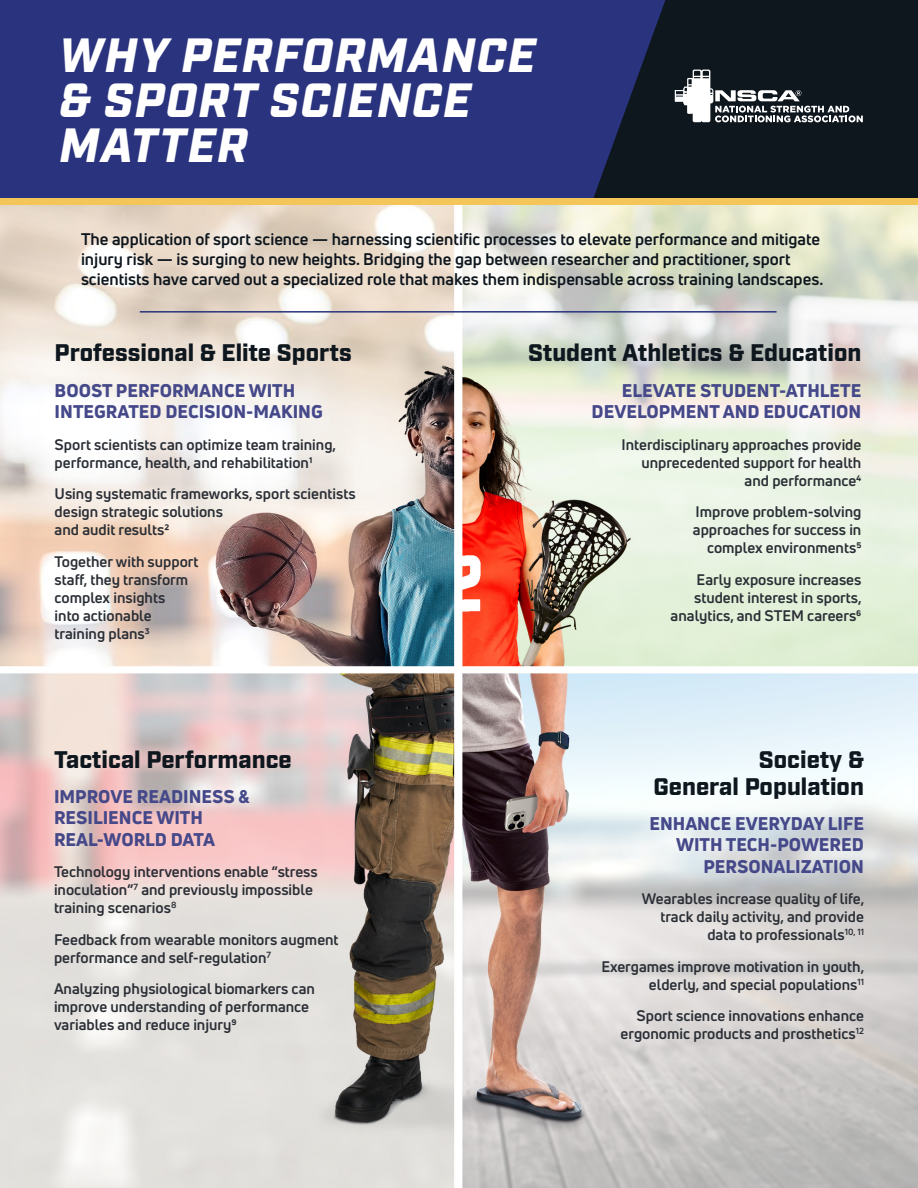
<style>
.page{position:relative;width:918px;height:1188px;background:#fff}
.page>*{position:absolute;margin:0;border:0;box-sizing:border-box;transform-origin:0 0}
.t1{font:italic 900 48px/45px "Industry";letter-spacing:.03em;color:#fff}
.t2{font:900 24px/27px "Industry";color:#0e161e;text-align:right}
.t3{font:800 18px/21.6px "Uni Neue";color:#454889}
.t4{font:700 16.5px/19.8px "Uni Neue";color:#0e161e}
.Topic{font:700 15px/18px "Uni Neue";color:#2a2e35}
</style>
<div class="page">
<img style="left:0;top:205px;width:918px;height:983px">
<div style="left:0;top:0;width:918px;height:202px;background:#2a337d"></div>
<svg style="left:592px;top:0;width:326px;height:199px;fill:#0e161e"></svg>
<svg style="left:675px;top:70px;width:188px;height:52px"></svg>
<div style="left:0;top:199px;width:918px;height:6px;background:#f4c559"></div>
<hr style="left:140px;top:311px;width:637px;height:2px;background:#2a337d">
<p class="t1" style="left:59px;top:35px;width:478px">WHY PERFORMANCE &amp; SPORT SCIENCE<br>MATTER</p>
<p class="t4" style="left:81px;top:229px;width:744px">The application of sport science — harnessing scientific processes to elevate performance and mitigate injury risk — is surging to new heights. Bridging the gap between researcher and practitioner, sport scientists have carved out a specialized role that makes them indispensable across training landscapes.</p>
<p class="t2" style="left:55px;top:341px;width:299px">Professional &amp; Elite Sports</p>
<p class="t3" style="left:55px;top:379px;width:270px">BOOST PERFORMANCE WITH<br>INTEGRATED DECISION-MAKING</p>
<p class="Topic" style="left:55px;top:435px;width:283px">Sport scientists can optimize team training, performance, health, and rehabilitation1</p>
<p class="Topic" style="left:55px;top:485px;width:303px">Using systematic frameworks, sport scientists design strategic solutions<br>and audit results2</p>
<p class="Topic" style="left:55px;top:552px;width:145px">Together with support staff, they transform complex insights<br>into actionable training plans3</p>
<p class="t2" style="left:54px;top:747px;width:239px">Tactical Performance</p>
<p class="t3" style="left:54px;top:785px;width:197px">IMPROVE READINESS &amp;<br>RESILIENCE WITH<br>REAL-WORLD DATA</p>
<p class="Topic" style="left:54px;top:863px;width:265px">Technology interventions enable “stress inoculation”<sup>7</sup> and previously impossible training scenarios<sup>8</sup></p>
<p class="Topic" style="left:54px;top:930px;width:286px">Feedback from wearable monitors augment performance and self-regulation<sup>7</sup></p>
<p class="Topic" style="left:54px;top:980px;width:262px">Analyzing physiological biomarkers can improve understanding of performance variables and reduce injury9</p>
<p class="t2" style="left:528px;top:341px;width:335px">Student Athletics &amp; Education</p>
<p class="t3" style="left:592px;top:379px;width:271px;text-align:right">ELEVATE STUDENT-ATHLETE<br>DEVELOPMENT AND EDUCATION</p>
<p class="Topic" style="left:622px;top:435px;width:241px;text-align:right">Interdisciplinary approaches provide unprecedented support for health and performance4</p>
<p class="Topic" style="left:693px;top:503px;width:170px;text-align:right">Improve problem-solving approaches for success in complex environments5</p>
<p class="Topic" style="left:671px;top:570px;width:193px;text-align:right">Early exposure increases student interest in sports, analytics, and STEM careers6</p>
<p class="t2" style="left:653px;top:747px;width:212px">Society &amp;<br>General Population</p>
<p class="t3" style="left:649px;top:812px;width:216px;text-align:right">ENHANCE EVERYDAY LIFE<br>WITH TECH-POWERED<br>PERSONALIZATION</p>
<p class="Topic" style="left:642px;top:890px;width:224px;text-align:right">Wearables increase quality of life, track daily activity, and provide data to professionals<sup>10,</sup> <sup>11</sup></p>
<p class="Topic" style="left:601px;top:957px;width:264px;text-align:right">Exergames improve motivation in youth, elderly, and special populations<sup>11</sup></p>
<p class="Topic" style="left:621px;top:1007px;width:245px;text-align:right">Sport science innovations enhance ergonomic products and prosthetics<sup>12</sup></p>
</div>
